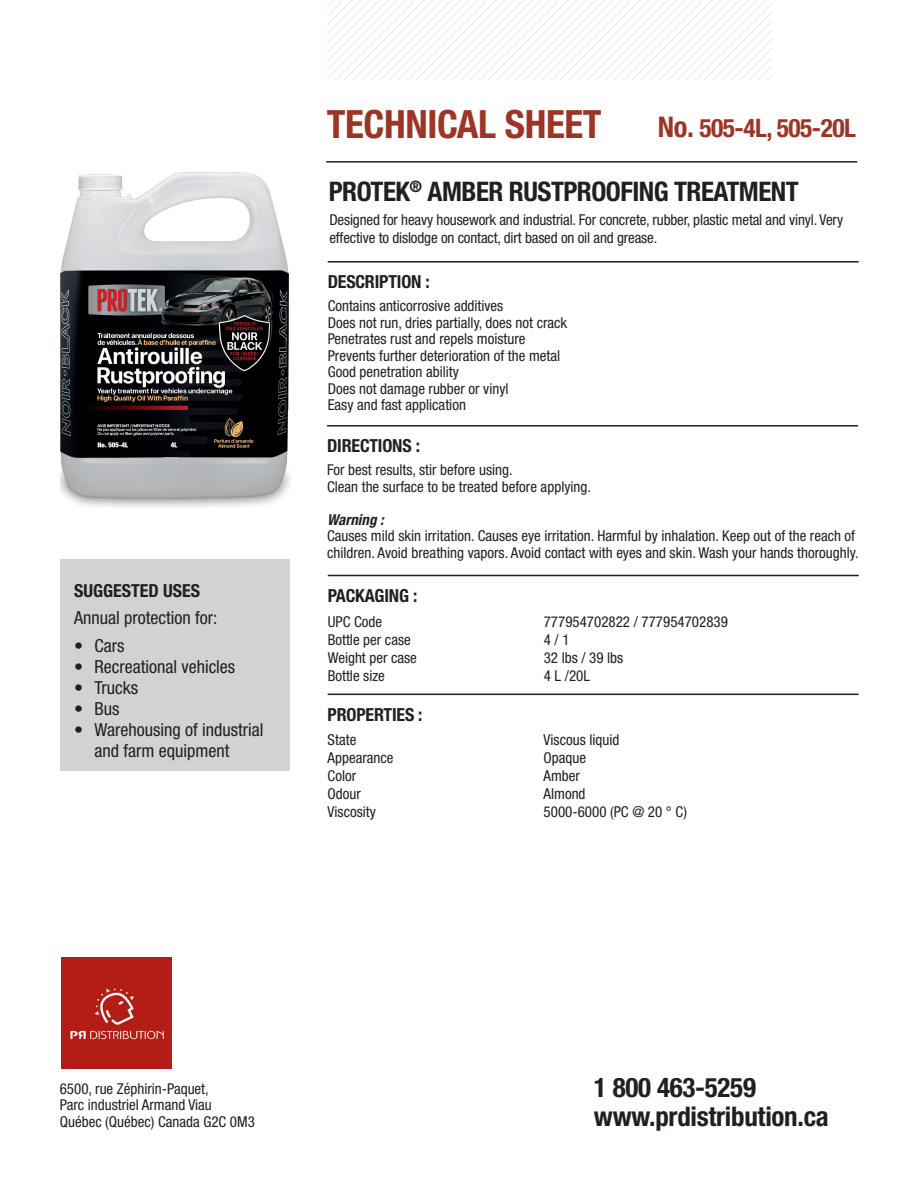
<style>
.page{position:relative;width:918px;height:1188px;background:#fff}
.page>*{position:absolute;margin:0;border:0;box-sizing:border-box;transform-origin:0 0}
.t1{font:700 condensed 39px "Helvetica Neue LT Std";letter-spacing:-.01em;color:#9d3527}
.t2{font:700 condensed 27px/28.5px "Helvetica Neue LT Std";letter-spacing:-.02em;color:#231f20}
.t3{font:700 condensed 25.5px "Helvetica Neue LT Std";letter-spacing:-.02em;color:#9d3527}
.t4{font:condensed 18px/21px "Helvetica Neue LT Std";color:#231f20}
.t5{font:700 condensed 18px "Helvetica Neue LT Std";letter-spacing:-.01em;color:#231f20}
.t6{font:condensed 15px/16.5px "Helvetica Neue LT Std";color:#231f20}
.t7{font:italic 700 condensed 15px "Helvetica Neue LT Std";color:#231f20}
.s1{font-size:28.5px}
</style>
<div class="page">
<svg style="left:327px;top:0;width:445px;height:80px"></svg>
<img style="left:61px;top:958px;width:111px;height:111px">
<div style="left:61px;top:559px;width:229px;height:211px;background:#d1d2d4"></div>
<hr style="left:328px;top:575px;width:531px;height:1px;background:#231f20">
<hr style="left:328px;top:694px;width:531px;height:1px;background:#231f20">
<hr style="left:328px;top:261px;width:531px;height:2px;background:#231f20">
<img style="left:61px;top:172px;width:229px;height:335px">
<hr style="left:327px;top:425px;width:531px;height:2px;background:#231f20">
<hr style="left:326px;top:161px;width:531px;height:2px;background:#231f20">
<h1 class="t1" style="left:327px;top:101px;width:276px">TECHNICAL SHEET</h1>
<h3 class="t3" style="left:658px;top:112px;width:200px"><span class="s1">No.</span> 505-4L, 505-20L</h3>
<h2 class="t2" style="left:329px;top:177px;width:471px">PROTEK<sup>®</sup> AMBER RUSTPROOFING TREATMENT</h2>
<p class="t6" style="left:329px;top:211px;width:515px;line-height:18px">Designed for heavy housework and industrial. For concrete, rubber, plastic metal and vinyl. Very effective to dislodge on contact, dirt based on oil and grease.</p>
<p class="t5" style="left:74px;top:579px;width:128px">SUGGESTED USES</p>
<p class="t4" style="left:74px;top:607px;width:145px">Annual protection for:</p>
<p class="t4" style="left:74px;top:635px;width:52px">• Cars</p>
<p class="t4" style="left:74px;top:656px;width:162px">• Recreational vehicles</p>
<p class="t4" style="left:74px;top:677px;width:65px">• Trucks</p>
<p class="t4" style="left:74px;top:698px;width:47px">• Bus</p>
<p class="t4" style="left:94px;top:719px;width:170px;text-indent:-20px">• Warehousing of industrial and farm equipment</p>
<p class="t5" style="left:328px;top:271px;width:104px">DESCRIPTION :</p>
<p class="t6" style="left:328px;top:298px;width:241px">Contains anticorrosive additives<br>Does not run, dries partially, does not crack Penetrates rust and repels moisture Prevents further deterioration of the metal Good penetration ability<br>Does not damage rubber or vinyl<br>Easy and fast application</p>
<p class="t5" style="left:327px;top:435px;width:94px">DIRECTIONS :</p>
<p class="t6" style="left:327px;top:462px;width:265px">For best results, stir before using.<br>Clean the surface to be treated before applying.</p>
<p class="t7" style="left:327px;top:510px;width:58px">Warning :</p>
<p class="t6" style="left:327px;top:528px;width:533px">Causes mild skin irritation. Causes eye irritation. Harmful by inhalation. Keep out of the reach of children. Avoid breathing vapors. Avoid contact with eyes and skin. Wash your hands thoroughly.</p>
<p class="t5" style="left:328px;top:585px;width:91px">PACKAGING :</p>
<p class="t6" style="left:328px;top:613px;width:56px">UPC Code</p>
<p class="t6" style="left:544px;top:613px;width:186px">777954702822 / 777954702839</p>
<p class="t6" style="left:328px;top:631px;width:84px">Bottle per case</p>
<p class="t6" style="left:544px;top:631px;width:27px">4 / 1</p>
<p class="t6" style="left:328px;top:649px;width:91px">Weight per case</p>
<p class="t6" style="left:544px;top:649px;width:81px">32 lbs / 39 lbs</p>
<p class="t6" style="left:328px;top:667px;width:59px">Bottle size</p>
<p class="t6" style="left:544px;top:667px;width:48px">4 L /20L</p>
<p class="t5" style="left:328px;top:703px;width:96px">PROPERTIES :</p>
<p class="t6" style="left:328px;top:732px;width:30px">State</p>
<p class="t6" style="left:544px;top:732px;width:77px">Viscous liquid</p>
<p class="t6" style="left:328px;top:750px;width:67px">Appearance</p>
<p class="t6" style="left:544px;top:750px;width:44px">Opaque</p>
<p class="t6" style="left:328px;top:768px;width:30px">Color</p>
<p class="t6" style="left:544px;top:768px;width:38px">Amber</p>
<p class="t6" style="left:328px;top:786px;width:35px">Odour</p>
<p class="t6" style="left:544px;top:786px;width:43px">Almond</p>
<p class="t6" style="left:328px;top:804px;width:50px">Viscosity</p>
<p class="t6" style="left:544px;top:804px;width:145px">5000-6000 (PC @ 20 ° C)</p>
<p class="t6" style="left:60px;top:1080px;width:197px">6500, rue Zéphirin-Paquet,<br>Parc industriel Armand Viau<br>Québec (Québec) Canada G2C 0M3</p>
<h2 class="t2" style="left:594px;top:1073px;width:236px">1 800 463-5259 www.prdistribution.ca</h2>
</div>
